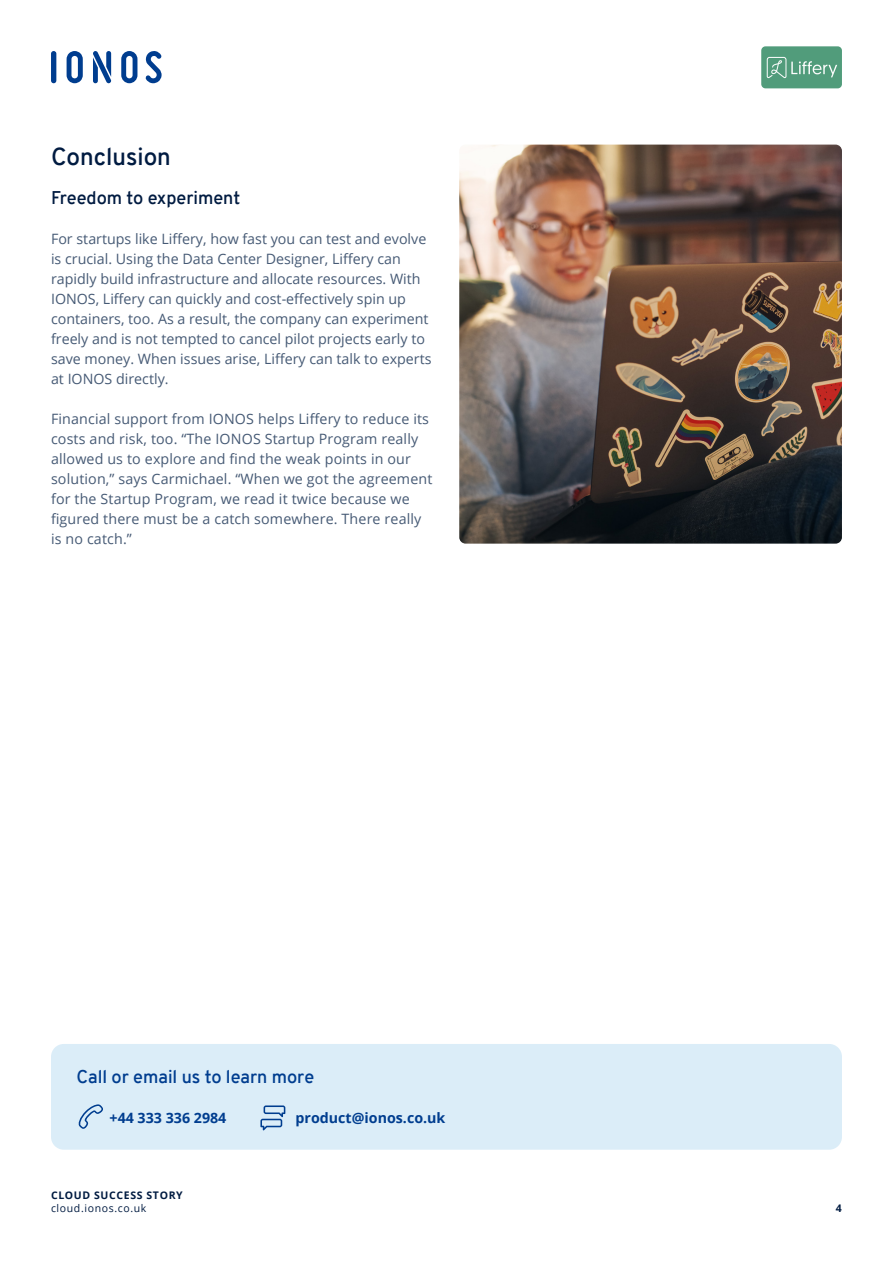
<style>
.page{position:relative;width:893px;height:1263px;background:#fff}
.page>*{position:absolute;margin:0;border:0;box-sizing:border-box;transform-origin:0 0}
.body{font:600 24px "Overpass";color:#001b41}
.box-title{font:600 18px "Overpass";color:#003d8f}
.heading-3-toc{font:600 18px "Overpass";color:#001b41}
.body-2{font:14.25px/20px "Open Sans";color:#465a75}
.heading-4{font:700 14.25px "Open Sans";color:#003d8f}
.t1{font:700 10.5px "Open Sans";letter-spacing:.06em;color:#001b41}
.t2{font:10.5px "Open Sans";letter-spacing:.06em;color:#001b41}
</style>
<div class="page">
<div style="left:51px;top:1044px;width:791px;height:106px;background:#dbedf8;border-radius:13px"></div>
<svg style="left:78px;top:1104px;width:25px;height:25px"></svg>
<svg style="left:260px;top:1105px;width:25px;height:25px"></svg>
<img style="left:459px;top:145px;width:383px;height:399px">
<img style="left:761px;top:46px;width:81px;height:42px">
<svg style="left:145px;top:51px;width:17px;height:32px"></svg>
<svg style="left:121px;top:51px;width:16px;height:32px"></svg>
<svg style="left:93px;top:51px;width:18px;height:32px"></svg>
<svg style="left:67px;top:51px;width:16px;height:32px"></svg>
<svg style="left:51px;top:51px;width:5px;height:32px"></svg>
<p class="body" style="left:51px;top:139px;width:121px">Conclusion</p>
<p class="heading-3-toc" style="left:51px;top:185px;width:191px">Freedom to experiment</p>
<p class="body-2" style="left:51px;top:229px;width:382px">For startups like Liffery, how fast you can test and evolve is crucial. Using the Data Center Designer, Liffery can rapidly build infrastructure and allocate resources. With IONOS, Liffery can quickly and cost-effectively spin up containers, too. As a result, the company can experiment freely and is not tempted to cancel pilot projects early to save money. When issues arise, Liffery can talk to experts at IONOS directly.</p>
<p class="body-2" style="left:51px;top:408px;width:383px">Financial support from IONOS helps Liffery to reduce its costs and risk, too. “The IONOS Startup Program really allowed us to explore and find the weak points in our solution,” says Carmichael. “When we got the agreement for the Startup Program, we read it twice because we figured there must be a catch somewhere. There really is no catch.”</p>
<p class="box-title" style="left:77px;top:1064px;width:239px">Call or email us to learn more</p>
<p class="heading-4" style="left:110px;top:1108px;width:118px">+44 333 336 2984</p>
<p class="heading-4" style="left:296px;top:1108px;width:151px">product@ionos.co.uk</p>
<p class="t1" style="left:51px;top:1188px;width:133px">CLOUD SUCCESS STORY</p>
<p class="t2" style="left:51px;top:1201px;width:97px">cloud.ionos.co.uk</p>
<p class="t1" style="left:836px;top:1201px;width:7px">4</p>
</div>
